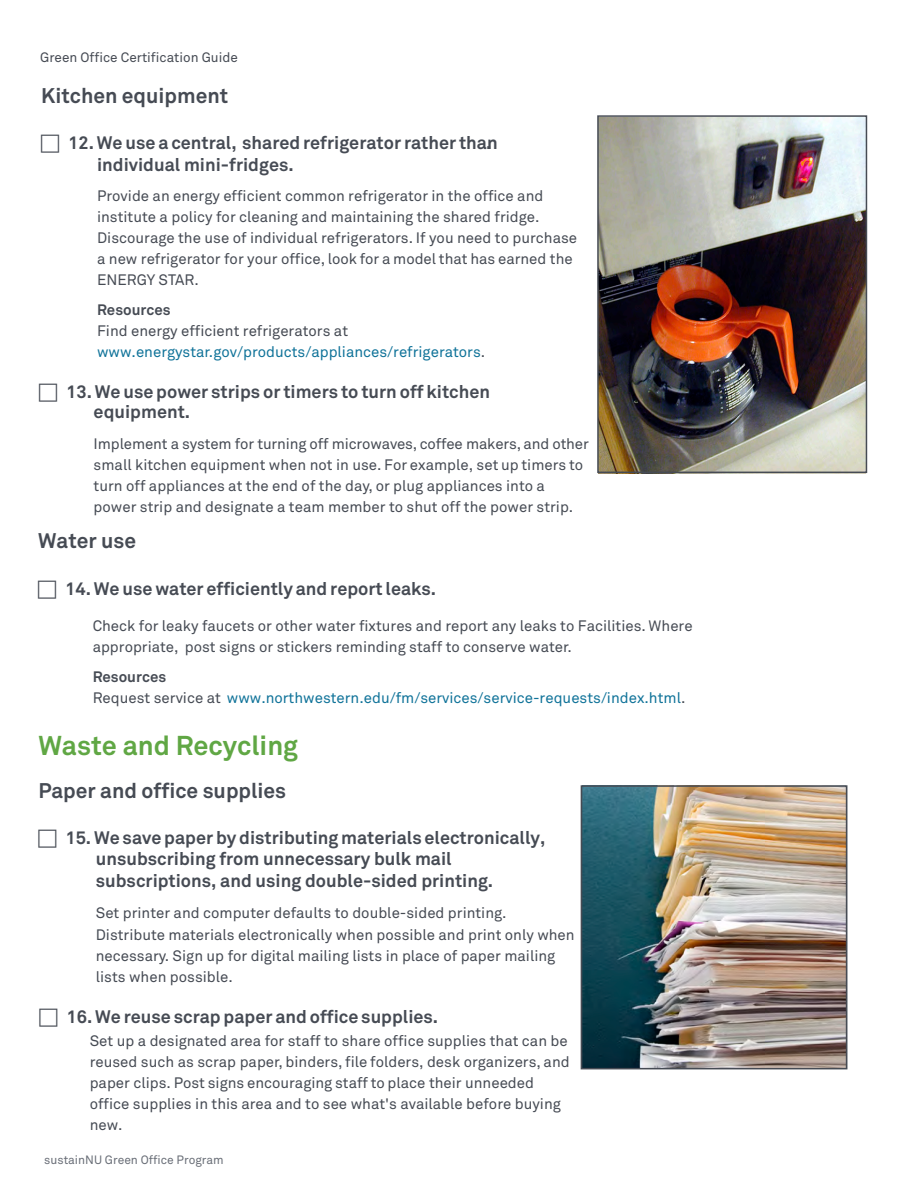
<style>
.page{position:relative;width:918px;height:1188px;background:#fff}
.page>*{position:absolute;margin:0;border:0;box-sizing:border-box;transform-origin:0 0}
.t1{font:700 27px "Akkurat Pro";color:#60a744}
.t2{font:700 21px "Akkurat Pro";color:#464b54}
.t3{font:700 18px/21.1px "Akkurat Pro";color:#464b54}
.t4{font:700 18px "Akkurat Pro";color:#474c55}
.t5{font:15px/21px "Akkurat Pro";color:#464b54}
.t6{font:15px/21px "Akkurat Pro";color:#107399}
.t7{font:13.5px "Akkurat Pro";color:#464b54}
.t8{font:12px "Akkurat Pro";color:#696e77}
.s1{font-weight:700;color:#464b54}
.s2{color:#464b54}
</style>
<div class="page">
<img style="left:598px;top:118px;width:267px;height:356px">
<div style="left:597px;top:115px;width:270px;height:358px;border:2px solid #464b54"></div>
<img style="left:584px;top:788px;width:260px;height:278px">
<div style="left:581px;top:785px;width:266px;height:284px;border:2px solid #464b54"></div>
<p class="t7" style="left:40px;top:50px;width:199px">Green Office Certification Guide</p>
<h2 class="t2" style="left:41px;top:82px;width:189px">Kitchen equipment</h2>
<p class="t3" style="left:68px;top:132px;width:431px">12. We use a central, shared refrigerator rather than</p>
<p class="t3" style="left:486px;top:132px;width:7px">.</p>
<p class="t4" style="left:97px;top:153px;width:198px">individual mini-fridges.</p>
<p class="t5" style="left:97px;top:186px;width:482px">Provide an energy efficient common refrigerator in the office and institute a policy for cleaning and maintaining the shared fridge.<br>Discourage the use of individual refrigerators. If you need to purchase a new refrigerator for your office, look for a model that has earned the ENERGY STAR.</p>
<p class="t6" style="left:97px;top:299px;width:390px"><span class="s1">Resources<br></span><span class="s2">Find energy efficient refrigerators at </span>www.energystar.gov/products/appliances/refrigerators<span class="s2">.</span></p>
<p class="t3" style="left:94px;top:382px;width:398px;line-height:19.6px;text-indent:-27px">13. We use power strips or timers to turn off kitchen equipment.</p>
<p class="t5" style="left:94px;top:434px;width:497px">Implement a system for turning off microwaves, coffee makers, and other small kitchen equipment when not in use. For example, set up timers to turn off appliances at the end of the day, or plug appliances into a power strip and designate a team member to shut off the power strip.</p>
<p class="t2" style="left:38px;top:528px;width:99px">Water use</p>
<p class="t3" style="left:65px;top:578px;width:372px">14. We use water efficiently and report leaks.</p>
<p class="t5" style="left:93px;top:615px;width:602px">Check for leaky faucets or other water fixtures and report any leaks to Facilities. Where appropriate, post signs or stickers reminding staff to conserve water.</p>
<p class="t6" style="left:93px;top:666px;width:594px"><span class="s1">Resources<br></span><span class="s2">Request service at</span> www.northwestern.edu/fm/services/service-requests/index.html<span class="s2">.</span></p>
<h1 class="t1" style="left:38px;top:728px;width:261px">Waste and Recycling</h1>
<h2 class="t2" style="left:38px;top:777px;width:249px">Paper and office supplies</h2>
<p class="t3" style="left:96px;top:827px;width:451px;text-indent:-30px">15. We save paper by distributing materials electronically, unsubscribing from unnecessary bulk mail subscriptions, and using double-sided printing.</p>
<p class="t5" style="left:96px;top:903px;width:480px">Set printer and computer defaults to double-sided printing.<br>Distribute materials electronically when possible and print only when necessary. Sign up for digital mailing lists in place of paper mailing lists when possible.</p>
<p class="t3" style="left:67px;top:1006px;width:373px">16. We reuse scrap paper and office supplies.</p>
<p class="t5" style="left:90px;top:1030px;width:481px">Set up a designated area for staff to share office supplies that can be reused such as scrap paper, binders, file folders, desk organizers, and paper clips. Post signs encouraging staff to place their unneeded office supplies in this area and to see what's available before buying new.</p>
<p class="t8" style="left:44px;top:1153px;width:181px">sustainNU Green Office Program</p>
</div>
